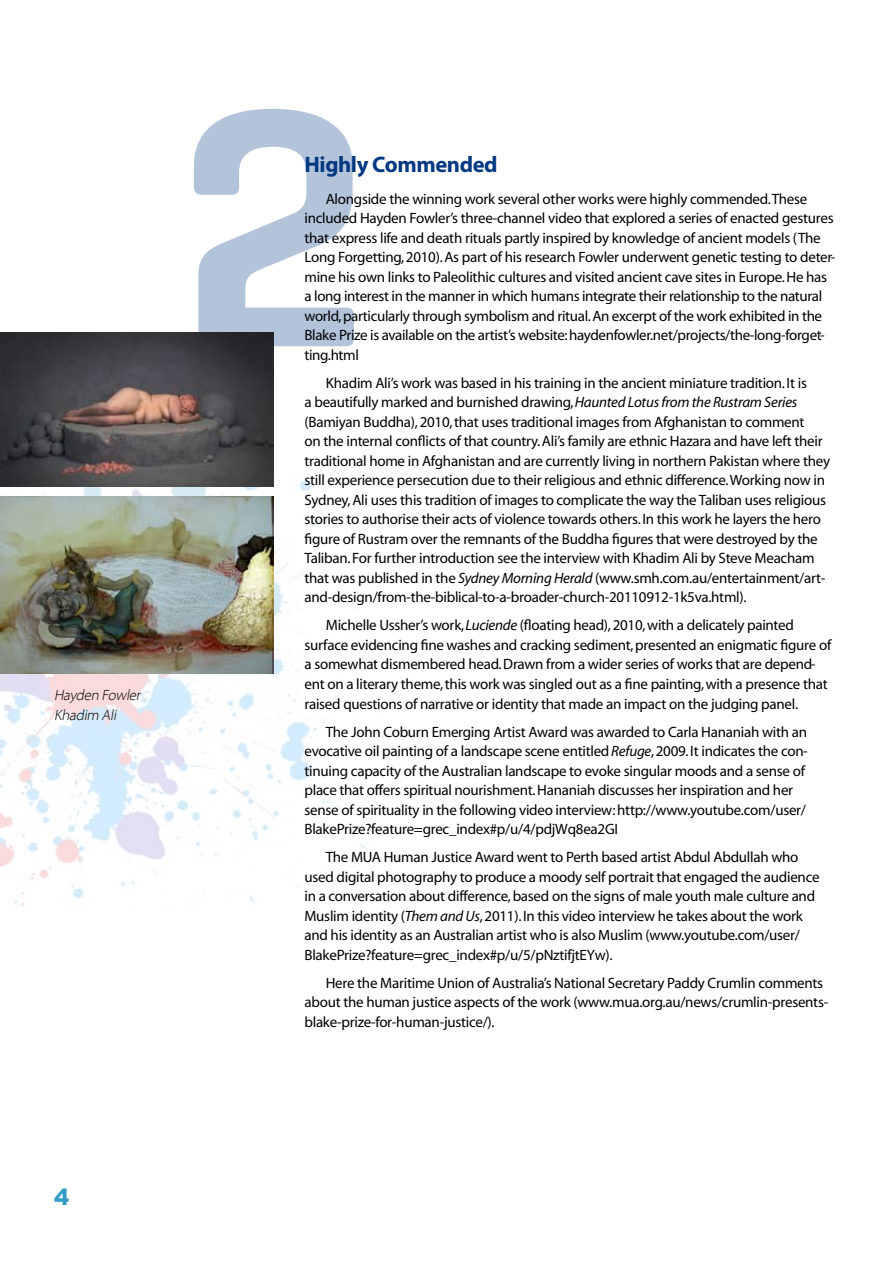
<style>
.page{position:relative;width:893px;height:1263px;background:#fff}
.page>*{position:absolute;margin:0;border:0;box-sizing:border-box;transform-origin:0 0}
.t1{font:700 22.5px "Myriad Pro";letter-spacing:-.015em;color:#003882}
.t2{font:900 22.5px "Arial";color:#329ec5}
.t3{font:15px/19.5px "Myriad";letter-spacing:-.015em;color:#000}
.t4{font:italic 300 15px/19.5px "Myriad Pro";color:#000}
.s1{font-style:italic}
</style>
<div class="page">
<img style="left:0;top:480px;width:381px;height:427px">
<svg style="left:194px;top:109px;width:160px;height:237px"></svg>
<img style="left:0;top:332px;width:274px;height:154px">
<img style="left:0;top:497px;width:274px;height:177px">
<p class="t4" style="left:54px;top:687px;width:91px">Hayden Fowler<br>Khadim Ali</p>
<h1 class="t2" style="left:54px;top:1180px;width:17px">4</h1>
<h1 class="t1" style="left:304px;top:151px;width:195px">Highly Commended</h1>
<p class="t3" style="left:304px;top:190px;width:532px;text-indent:21px">Alongside the winning work several other works were highly commended. These included Hayden Fowler’s three-channel video that explored a series of enacted gestures that express life and death rituals partly inspired by knowledge of ancient models (The Long Forgetting, 2010). As part of his research Fowler underwent genetic testing to deter&shy;mine his own links to Paleolithic cultures and visited ancient cave sites in Europe. He has a long interest in the manner in which humans integrate their relationship to the natural world, particularly through symbolism and ritual. An excerpt of the work exhibited in the Blake Prize is available on the artist’s website: haydenfowler.net/projects/the-long-forget&shy;ting.html</p>
<p class="t3" style="left:304px;top:374px;width:527px;text-indent:21px">Khadim Ali’s work was based in his training in the ancient miniature tradition. It is<br>a beautifully marked and burnished drawing, <span class="s1">Haunted Lotus from the Rustram Series </span>(Bamiyan Buddha), 2010, that uses traditional images from Afghanistan to comment<br>on the internal conflicts of that country. Ali’s family are ethnic Hazara and have left their traditional home in Afghanistan and are currently living in northern Pakistan where they still experience persecution due to their religious and ethnic difference. Working now in Sydney, Ali uses this tradition of images to complicate the way the Taliban uses religious stories to authorise their acts of violence towards others. In this work he layers the hero figure of Rustram over the remnants of the Buddha figures that were destroyed by the Taliban. For further introduction see the interview with Khadim Ali by Steve Meacham that was published in the <span class="s1">Sydney Morning Herald</span> (www.smh.com.au/entertainment/art&shy;and-design/from-the-biblical-to-a-broader-church-20110912-1k5va.html).</p>
<p class="t3" style="left:304px;top:616px;width:528px;text-indent:21px">Michelle Ussher’s work,<span class="s1">Luciende</span> (floating head), 2010, with a delicately painted surface evidencing fine washes and cracking sediment, presented an enigmatic figure of a somewhat dismembered head. Drawn from a wider series of works that are depend&shy;ent on a literary theme, this work was singled out as a fine painting, with a presence that raised questions of narrative or identity that made an impact on the judging panel.</p>
<p class="t3" style="left:304px;top:722px;width:505px;text-indent:21px">The John Coburn Emerging Artist Award was awarded to Carla Hananiah with an evocative oil painting of a landscape scene entitled <span class="s1">Refuge</span>, 2009. It indicates the con&shy;tinuing capacity of the Australian landscape to evoke singular moods and a sense of place that offers spiritual nourishment. Hananiah discusses her inspiration and her sense of spirituality in the following video interview: http://www.youtube.com/user/ BlakePrize?feature=grec_index#p/u/4/pdjWq8ea2GI</p>
<p class="t3" style="left:304px;top:848px;width:517px;text-indent:21px">The MUA Human Justice Award went to Perth based artist Abdul Abdullah who used digital photography to produce a moody self portrait that engaged the audience in a conversation about difference, based on the signs of male youth male culture and Muslim identity (<span class="s1">Them and Us</span>, 2011). In this video interview he takes about the work and his identity as an Australian artist who is also Muslim (www.youtube.com/user/ BlakePrize?feature=grec_index#p/u/5/pNztifjtEYw).</p>
<p class="t3" style="left:304px;top:973px;width:525px;text-indent:21px">Here the Maritime Union of Australia’s National Secretary Paddy Crumlin comments about the human justice aspects of the work (www.mua.org.au/news/crumlin-presents&shy;blake-prize-for-human-justice/).</p>
</div>
